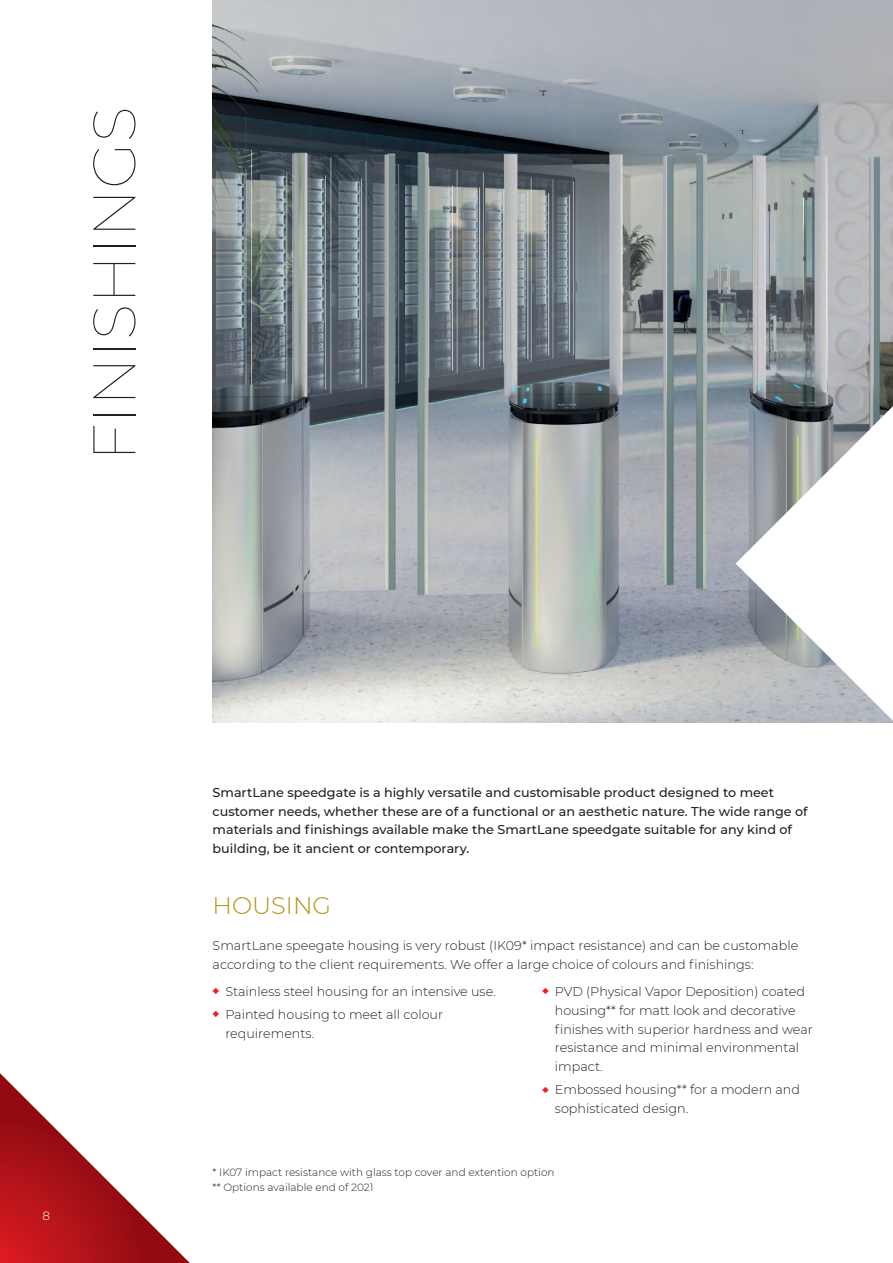
<style>
.page{position:relative;width:893px;height:1263px;background:#fff}
.page>*{position:absolute;margin:0;border:0;box-sizing:border-box;transform-origin:0 0}
.t1{font:100 60px "Montserrat";color:#231f20}
.t2{font:300 24px "Montserrat";color:#b49316}
.t3{font:300 12.75px/18.8px "Montserrat";color:#231f20}
.t4{font:500 12.75px/18.8px "Montserrat";color:#231f20}
.t5{font:300 12px "Montserrat";color:#fff}
.t6{font:300 10.5px/15px "Montserrat";color:#231f20}
.s1{font-weight:400;font-size:11.55px;color:#ee1d23}
</style>
<div class="page">
<img style="left:213px;top:0;width:520px;height:723px">
<svg style="left:733px;top:0;width:160px;height:723px"></svg>
<svg style="left:0;top:1073px;width:190px;height:190px"></svg>
<h1 class="t1" style="left:74px;top:461px;width:356px;rotate:-90deg">FINISHINGS</h1>
<p class="t5" style="left:43px;top:1208px;width:9px">8</p>
<p class="t4" style="left:213px;top:782px;width:597px">SmartLane speedgate is a highly versatile and customisable product designed to meet customer needs, whether these are of a functional or an aesthetic nature. The wide range of materials and finishings available make the SmartLane speedgate suitable for any kind of building, be it ancient or contemporary.</p>
<h2 class="t2" style="left:213px;top:889px;width:120px">HOUSING</h2>
<p class="t3" style="left:213px;top:936px;width:587px">SmartLane speegate housing is very robust (IK09* impact resistance) and can be customable according to the client requirements. We offer a large choice of colours and finishings:</p>
<p class="t3" style="left:213px;top:982px;width:285px"><span class="s1">◆</span> Stainless steel housing for an intensive use.</p>
<p class="t3" style="left:225px;top:1005px;width:219px;text-indent:-13px"><span class="s1">◆</span> Painted housing to meet all colour requirements.</p>
<p class="t3" style="left:555px;top:982px;width:259px;text-indent:-13px"><span class="s1">◆</span> PVD (Physical Vapor Deposition) coated housing** for matt look and decorative finishes with superior hardness and wear resistance and minimal environmental impact.</p>
<p class="t3" style="left:555px;top:1080px;width:247px;text-indent:-13px"><span class="s1">◆</span> Embossed housing** for a modern and sophisticated design.</p>
<p class="t6" style="left:213px;top:1164px;width:343px">* IK07 impact resistance with glass top cover and extention option ** Options available end of 2021</p>
</div>
